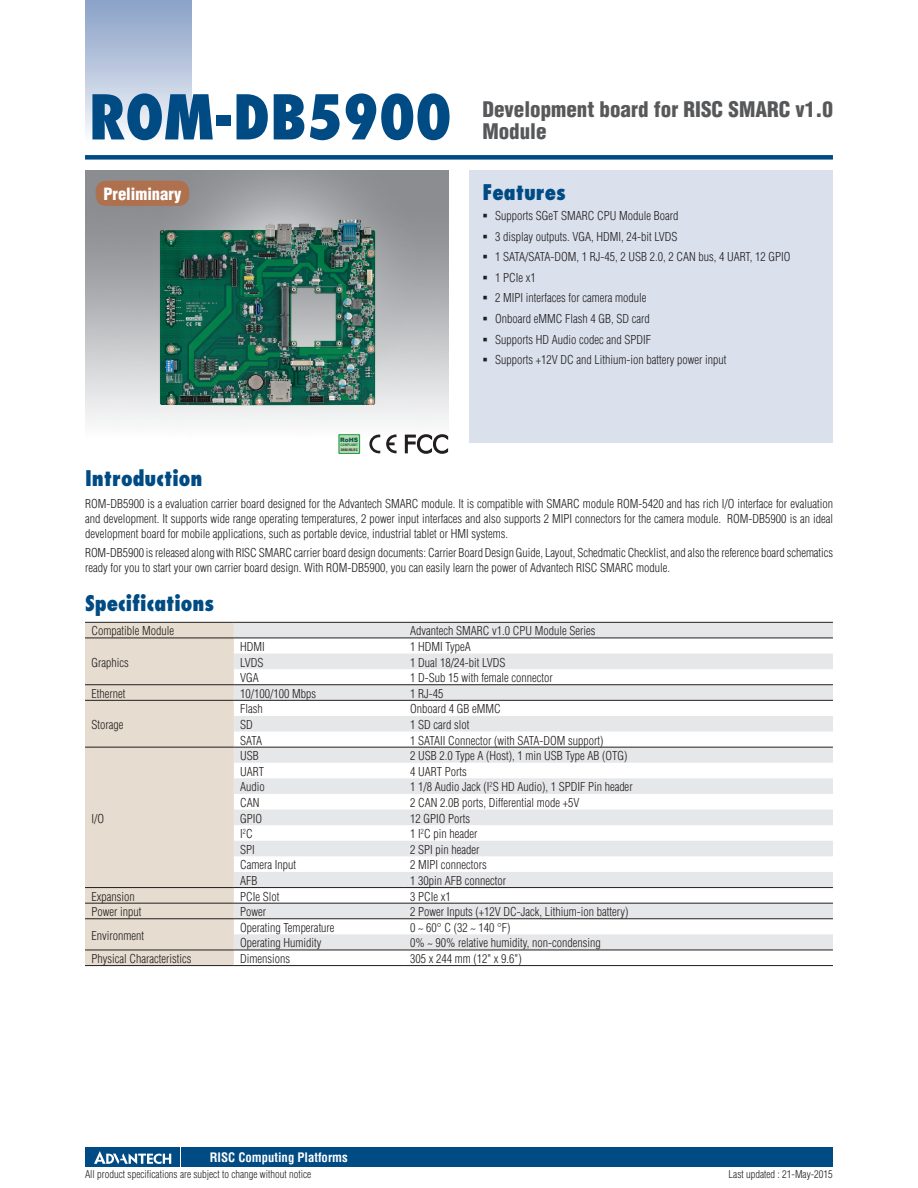
<style>
.page{position:relative;width:918px;height:1188px;background:#fff}
.page>*{position:absolute;margin:0;border:0;box-sizing:border-box;transform-origin:0 0}
.DS_Model_Name_1P{font:800 condensed 60px "Futura";color:#004b84}
.DS_Headline-1P{font:900 condensed 21px/22.5px "Helvetica";color:#57585a}
.DS_Paragraph_Header{font:800 condensed 21px "Futura";color:#004b84}
.DS_Model_Name_1P-2{font:900 condensed 16.5px "Helvetica";color:#fff}
.t1{font:700 condensed 12.75px "Helvetica";color:#fff}
.DS_Body_Text{font:300 condensed 12px/15px "Helvetica";color:#231f20;text-align:justify}
.DS_Tab-data{font:300 condensed 12px "Helvetica";color:#231f20}
.t2{font:300 condensed 10.5px "Helvetica";color:#231f20}
.t3{font:900 6px "Arial";color:#0c5447}
.t4{font:700 condensed 3.3px/4.5px "Helvetica";color:#231f20;scale:1.11 1}
.s1{color:#0c6a39}
</style>
<div class="page">
<div style="left:85px;top:155px;width:748px;height:5px;background:#004b84"></div>
<div style="left:85px;top:0;width:106px;height:143px;background:linear-gradient(to bottom,#879fc5,#fafafd)"></div>
<div style="left:182px;top:1147px;width:651px;height:20px;background:#004b84"></div>
<div style="left:85px;top:1147px;width:95px;height:20px;background:#004b84"></div>
<svg style="left:94px;top:1151px;width:77px;height:13px"></svg>
<div style="left:470px;top:170px;width:363px;height:272px;background:#dae1ed"></div>
<img style="left:85px;top:170px;width:363px;height:272px">
<div style="left:85px;top:623px;width:149px;height:342px;background:#e6dccf"></div>
<svg style="left:234px;top:623px;width:599px;height:327px;fill:#e6e7e9"></svg>
<hr style="left:85px;top:622px;width:149px;height:1px;background:#231f20">
<hr style="left:234px;top:622px;width:170px;height:1px;background:#231f20">
<hr style="left:404px;top:622px;width:429px;height:1px;background:#231f20">
<hr style="left:85px;top:638px;width:149px;height:1px;background:#231f20">
<hr style="left:234px;top:638px;width:170px;height:1px;background:#231f20">
<hr style="left:404px;top:638px;width:429px;height:1px;background:#231f20">
<hr style="left:85px;top:684px;width:149px;height:1px;background:#231f20">
<hr style="left:234px;top:684px;width:170px;height:1px;background:#231f20">
<hr style="left:404px;top:684px;width:429px;height:1px;background:#231f20">
<hr style="left:85px;top:700px;width:149px;height:1px;background:#231f20">
<hr style="left:234px;top:700px;width:170px;height:1px;background:#231f20">
<hr style="left:404px;top:700px;width:429px;height:1px;background:#231f20">
<hr style="left:85px;top:747px;width:149px;height:1px;background:#231f20">
<hr style="left:85px;top:887px;width:149px;height:1px;background:#231f20">
<hr style="left:234px;top:747px;width:170px;height:1px;background:#231f20">
<hr style="left:404px;top:747px;width:429px;height:1px;background:#231f20">
<hr style="left:234px;top:887px;width:170px;height:1px;background:#231f20">
<hr style="left:404px;top:887px;width:429px;height:1px;background:#231f20">
<hr style="left:85px;top:903px;width:149px;height:1px;background:#231f20">
<hr style="left:234px;top:903px;width:170px;height:1px;background:#231f20">
<hr style="left:404px;top:903px;width:429px;height:1px;background:#231f20">
<hr style="left:85px;top:918px;width:149px;height:1px;background:#231f20">
<hr style="left:234px;top:918px;width:170px;height:1px;background:#231f20">
<hr style="left:404px;top:918px;width:429px;height:1px;background:#231f20">
<hr style="left:85px;top:950px;width:149px;height:1px;background:#231f20">
<hr style="left:234px;top:950px;width:170px;height:1px;background:#231f20">
<hr style="left:404px;top:950px;width:429px;height:1px;background:#231f20">
<hr style="left:85px;top:965px;width:149px;height:1px;background:#231f20">
<hr style="left:234px;top:965px;width:170px;height:1px;background:#231f20">
<hr style="left:404px;top:965px;width:429px;height:1px;background:#231f20">
<svg style="left:369px;top:435px;width:11px;height:18px"></svg>
<svg style="left:386px;top:434px;width:11px;height:20px"></svg>
<svg style="left:404px;top:434px;width:44px;height:20px"></svg>
<svg style="left:338px;top:434px;width:22px;height:20px"></svg>
<div style="left:340px;top:435px;width:19px;height:18px;background:#b8dbb4"></div>
<div style="left:96px;top:181px;width:93px;height:25px;background:#af704e;border-radius:10px"></div>
<img style="left:160px;top:220px;width:215px;height:185px">
<p class="DS_Model_Name_1P" style="left:89px;top:79px;width:364px">ROM-DB5900</p>
<p class="DS_Model_Name_1P-2" style="left:103px;top:184px;width:80px">Preliminary</p>
<p class="t3" style="left:340px;top:435px;width:19px">RoHS</p>
<p class="t4" style="left:341px;top:443px;width:17px"><span class="s1">COMPLIANT<br></span>2002/95/EC</p>
<p class="DS_Headline-1P" style="left:482px;top:98px;width:352px">Development board for RISC SMARC v1.0<br>Module</p>
<h2 class="DS_Paragraph_Header" style="left:482px;top:178px;width:85px">Features</h2>
<p class="DS_Body_Text" style="left:495px;top:208px;width:185px">Supports SGeT SMARC CPU Module Board</p>
<p class="DS_Body_Text" style="left:495px;top:229px;width:184px">3 display outputs. VGA, HDMI, 24-bit LVDS</p>
<p class="DS_Body_Text" style="left:495px;top:249px;width:297px">1 SATA/SATA-DOM, 1 RJ-45, 2 USB 2.0, 2 CAN bus, 4 UART, 12 GPIO</p>
<p class="DS_Body_Text" style="left:495px;top:270px;width:42px">1 PCIe x1</p>
<p class="DS_Body_Text" style="left:495px;top:291px;width:153px">2 MIPI interfaces for camera module</p>
<p class="DS_Body_Text" style="left:495px;top:311px;width:156px">Onboard eMMC Flash 4 GB, SD card</p>
<p class="DS_Body_Text" style="left:495px;top:332px;width:157px">Supports HD Audio codec and SPDIF</p>
<p class="DS_Body_Text" style="left:495px;top:352px;width:233px">Supports +12V DC and Lithium-ion battery power input</p>
<p class="DS_Paragraph_Header" style="left:85px;top:465px;width:119px">Introduction</p>
<p class="DS_Body_Text" style="left:85px;top:496px;width:750px">ROM-DB5900 is a evaluation carrier board designed for the Advantech SMARC module. It is compatible with SMARC module ROM-5420 and has rich I/O interface for evaluation and development. It supports wide range operating temperatures, 2 power input interfaces and also supports 2 MIPI connectors for the camera module. ROM-DB5900 is an ideal development board for mobile applications, such as portable device, industrial tablet or HMI systems.</p>
<p class="DS_Body_Text" style="left:85px;top:545px;width:750px">ROM-DB5900 is released along with RISC SMARC carrier board design documents: Carrier Board Design Guide, Layout, Schedmatic Checklist, and also the reference board schematics ready for you to start your own carrier board design. With ROM-DB5900, you can easily learn the power of Advantech RISC SMARC module.</p>
<p class="DS_Paragraph_Header" style="left:85px;top:590px;width:131px">Specifications</p>
<p class="DS_Tab-data" style="left:91px;top:624px;width:84px">Compatible Module</p>
<p class="DS_Tab-data" style="left:410px;top:624px;width:187px">Advantech SMARC v1.0 CPU Module Series</p>
<p class="DS_Tab-data" style="left:91px;top:655px;width:39px">Graphics</p>
<p class="DS_Tab-data" style="left:240px;top:640px;width:26px">HDMI</p>
<p class="DS_Tab-data" style="left:410px;top:640px;width:62px">1 HDMI TypeA</p>
<p class="DS_Tab-data" style="left:240px;top:655px;width:25px">LVDS</p>
<p class="DS_Tab-data" style="left:410px;top:655px;width:97px">1 Dual 18/24-bit LVDS</p>
<p class="DS_Tab-data" style="left:240px;top:671px;width:20px">VGA</p>
<p class="DS_Tab-data" style="left:410px;top:671px;width:144px">1 D-Sub 15 with female connector</p>
<p class="DS_Tab-data" style="left:91px;top:686px;width:35px">Ethernet</p>
<p class="DS_Tab-data" style="left:240px;top:686px;width:77px">10/100/100 Mbps</p>
<p class="DS_Tab-data" style="left:410px;top:686px;width:35px">1 RJ-45</p>
<p class="DS_Tab-data" style="left:91px;top:718px;width:33px">Storage</p>
<p class="DS_Tab-data" style="left:240px;top:702px;width:24px">Flash</p>
<p class="DS_Tab-data" style="left:410px;top:702px;width:92px">Onboard 4 GB eMMC</p>
<p class="DS_Tab-data" style="left:240px;top:718px;width:14px">SD</p>
<p class="DS_Tab-data" style="left:410px;top:718px;width:61px">1 SD card slot</p>
<p class="DS_Tab-data" style="left:240px;top:733px;width:24px">SATA</p>
<p class="DS_Tab-data" style="left:410px;top:733px;width:195px">1 SATAII Connector (with SATA-DOM support)</p>
<p class="DS_Tab-data" style="left:91px;top:811px;width:14px">I/O</p>
<p class="DS_Tab-data" style="left:240px;top:749px;width:20px">USB</p>
<p class="DS_Tab-data" style="left:410px;top:749px;width:219px">2 USB 2.0 Type A (Host), 1 min USB Type AB (OTG)</p>
<p class="DS_Tab-data" style="left:240px;top:764px;width:25px">UART</p>
<p class="DS_Tab-data" style="left:410px;top:764px;width:58px">4 UART Ports</p>
<p class="DS_Tab-data" style="left:240px;top:780px;width:26px">Audio</p>
<p class="DS_Tab-data" style="left:410px;top:780px;width:224px">1 1/8 Audio Jack (I<sup>2</sup>S HD Audio), 1 SPDIF Pin header</p>
<p class="DS_Tab-data" style="left:240px;top:796px;width:21px">CAN</p>
<p class="DS_Tab-data" style="left:410px;top:796px;width:171px">2 CAN 2.0B ports, Differential mode +5V</p>
<p class="DS_Tab-data" style="left:240px;top:811px;width:24px">GPIO</p>
<p class="DS_Tab-data" style="left:410px;top:811px;width:61px">12 GPIO Ports</p>
<p class="DS_Tab-data" style="left:240px;top:827px;width:14px">I<sup>2</sup>C</p>
<p class="DS_Tab-data" style="left:410px;top:827px;width:69px">1 I<sup>2</sup>C pin header</p>
<p class="DS_Tab-data" style="left:240px;top:842px;width:16px">SPI</p>
<p class="DS_Tab-data" style="left:410px;top:842px;width:71px">2 SPI pin header</p>
<p class="DS_Tab-data" style="left:240px;top:858px;width:57px">Camera Input</p>
<p class="DS_Tab-data" style="left:410px;top:858px;width:78px">2 MIPI connectors</p>
<p class="DS_Tab-data" style="left:240px;top:874px;width:19px">AFB</p>
<p class="DS_Tab-data" style="left:410px;top:874px;width:97px">1 30pin AFB connector</p>
<p class="DS_Tab-data" style="left:91px;top:889px;width:45px">Expansion</p>
<p class="DS_Tab-data" style="left:240px;top:889px;width:41px">PCIe Slot</p>
<p class="DS_Tab-data" style="left:410px;top:889px;width:42px">3 PCIe x1</p>
<p class="DS_Tab-data" style="left:91px;top:905px;width:51px">Power input</p>
<p class="DS_Tab-data" style="left:240px;top:905px;width:28px">Power</p>
<p class="DS_Tab-data" style="left:410px;top:905px;width:220px">2 Power Inputs (+12V DC-Jack, Lithium-ion battery)</p>
<p class="DS_Tab-data" style="left:91px;top:928px;width:54px">Environment</p>
<p class="DS_Tab-data" style="left:240px;top:920px;width:96px">Operating Temperature</p>
<p class="DS_Tab-data" style="left:410px;top:920px;width:102px">0 ~ 60° C (32 ~ 140 °F)</p>
<p class="DS_Tab-data" style="left:240px;top:936px;width:83px">Operating Humidity</p>
<p class="DS_Tab-data" style="left:410px;top:936px;width:192px">0% ~ 90% relative humidity, non-condensing</p>
<p class="DS_Tab-data" style="left:91px;top:952px;width:101px">Physical Characteristics</p>
<p class="DS_Tab-data" style="left:240px;top:952px;width:51px">Dimensions</p>
<p class="DS_Tab-data" style="left:410px;top:952px;width:113px">305 x 244 mm (12" x 9.6")</p>
<p class="t1" style="left:210px;top:1150px;width:140px">RISC Computing Platforms</p>
<p class="t2" style="left:85px;top:1168px;width:228px">All product specifications are subject to change without notice</p>
<p class="t2" style="left:729px;top:1168px;width:106px">Last updated : 21-May-2015</p>
</div>
